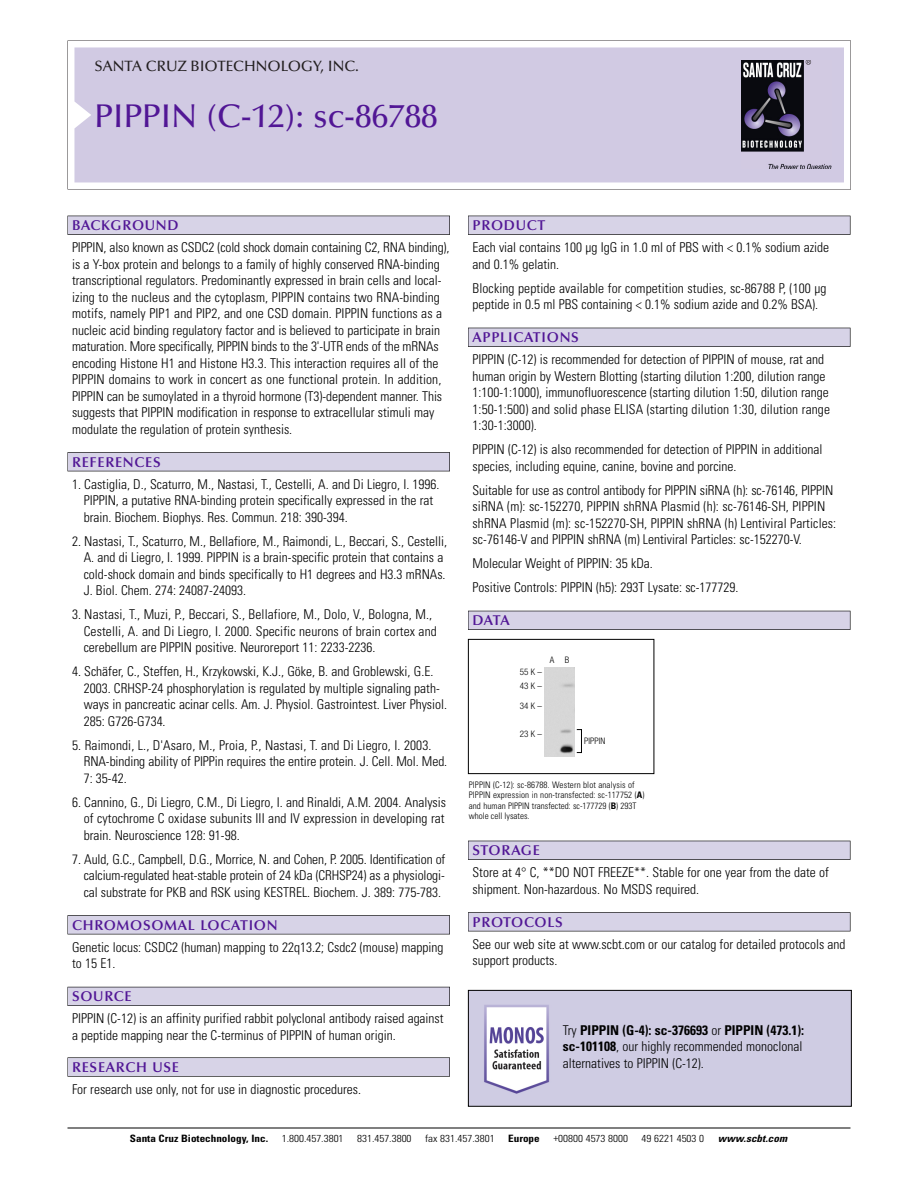
<style>
.page{position:relative;width:918px;height:1188px;background:#fff}
.page>*{position:absolute;margin:0;border:0;box-sizing:border-box;transform-origin:0 0}
.t1{font:500 33px "Optima";color:#511695}
.t2{font:500 15px "Optima";color:#231f20}
.t3{font:600 14.25px "Optima";letter-spacing:.05em;color:#511695}
.t4{font:300 condensed 13.5px/16.5px "Univers";color:#000}
.t5{font:300 condensed 10.2px "Univers";color:#000;scale:1.1 1}
.t6{font:700 condensed 10.2px "Univers";color:#000;scale:1.1 1}
.t7{font:italic 700 condensed 10.2px "Univers";letter-spacing:.005em;color:#000;scale:1.1 1}
.t8{font:300 condensed 9px/10.5px "Univers";letter-spacing:.015em;color:#000}
.t9{font:300 condensed 9px/13.5px "Helvetica Neue";color:#000}
.s1{font-weight:700}
</style>
<div class="page">
<svg style="left:68px;top:40px;width:783px;height:149px"></svg>
<div style="left:74px;top:47px;width:770px;height:135px;background:#d1cae3"></div>
<img style="left:741px;top:60px;width:90px;height:108px">
<div style="left:68px;top:216px;width:382px;height:19px;background:#525155"></div>
<div style="left:68px;top:216px;width:381px;height:18px;background:#d7d3e7"></div>
<div style="left:68px;top:452px;width:382px;height:19px;background:#525155"></div>
<div style="left:68px;top:453px;width:381px;height:18px;background:#d7d3e7"></div>
<div style="left:68px;top:915px;width:382px;height:19px;background:#545357"></div>
<div style="left:68px;top:916px;width:381px;height:18px;background:#d7d3e7"></div>
<div style="left:68px;top:987px;width:382px;height:19px;background:#54535a"></div>
<div style="left:68px;top:987px;width:381px;height:18px;background:#d7d3e7"></div>
<div style="left:68px;top:1057px;width:382px;height:20px;background:#616161"></div>
<div style="left:68px;top:1058px;width:381px;height:18px;background:#d7d3e7"></div>
<div style="left:468px;top:216px;width:382px;height:19px;background:#525155"></div>
<div style="left:468px;top:216px;width:382px;height:18px;background:#d7d3e7"></div>
<div style="left:468px;top:328px;width:382px;height:19px;background:#515055"></div>
<div style="left:468px;top:328px;width:382px;height:18px;background:#d7d3e7"></div>
<div style="left:468px;top:611px;width:382px;height:19px;background:#525158"></div>
<div style="left:468px;top:611px;width:382px;height:18px;background:#d7d3e7"></div>
<div style="left:468px;top:841px;width:382px;height:19px;background:#515055"></div>
<div style="left:468px;top:841px;width:382px;height:18px;background:#d7d3e7"></div>
<div style="left:468px;top:912px;width:382px;height:19px;background:#545357"></div>
<div style="left:468px;top:913px;width:382px;height:18px;background:#d7d3e7"></div>
<hr style="left:68px;top:1128px;width:782px;height:1px;background:#000">
<div style="left:468px;top:639px;width:186px;height:135px;border:1px solid #000"></div>
<img style="left:544px;top:667px;width:30px;height:89px">
<div style="left:577px;top:729px;width:5px;height:24px;border:1px solid #000"></div>
<img style="left:470px;top:992px;width:380px;height:113px">
<div style="left:468px;top:990px;width:384px;height:117px;border:1px solid #000"></div>
<p class="t2" style="left:94px;top:61px;width:266px">SANTA CRUZ BIOTECHNOLOGY, INC.</p>
<h1 class="t1" style="left:94px;top:103px;width:345px">PIPPIN (C-12): sc-86788</h1>
<p class="t3" style="left:72px;top:219px;width:108px">BACKGROUND</p>
<p class="t4" style="left:72px;top:240px;width:379px">PIPPIN, also known as CSDC2 (cold shock domain containing C2, RNA binding), is a Y-box protein and belongs to a family of highly conserved RNA-binding transcriptional regulators. Predominantly expressed in brain cells and local&shy;izing to the nucleus and the cytoplasm, PIPPIN contains two RNA-binding motifs, namely PIP1 and PIP2, and one CSD domain. PIPPIN functions as a nucleic acid binding regulatory factor and is believed to participate in brain maturation. More specifically, PIPPIN binds to the 3'-UTR ends of the mRNAs encoding Histone H1 and Histone H3.3. This interaction requires all of the PIPPIN domains to work in concert as one functional protein. In addition, PIPPIN can be sumoylated in a thyroid hormone (T3)-dependent manner. This suggests that PIPPIN modification in response to extracellular stimuli may modulate the regulation of protein synthesis.</p>
<p class="t3" style="left:72px;top:456px;width:90px">REFERENCES</p>
<p class="t4" style="left:84px;top:477px;width:357px;text-indent:-12px">1. Castiglia, D., Scaturro, M., Nastasi, T., Cestelli, A. and Di Liegro, I. 1996.<br>PIPPIN, a putative RNA-binding protein specifically expressed in the rat brain. Biochem. Biophys. Res. Commun. 218: 390-394.</p>
<p class="t4" style="left:84px;top:534px;width:365px;text-indent:-12px">2. Nastasi, T., Scaturro, M., Bellafiore, M., Raimondi, L., Beccari, S., Cestelli, A. and di Liegro, I. 1999. PIPPIN is a brain-specific protein that contains a cold-shock domain and binds specifically to H1 degrees and H3.3 mRNAs.<br>J. Biol. Chem. 274: 24087-24093.</p>
<p class="t4" style="left:84px;top:607px;width:355px;text-indent:-12px">3. Nastasi, T., Muzi, P., Beccari, S., Bellafiore, M., Dolo, V., Bologna, M.,<br>Cestelli, A. and Di Liegro, I. 2000. Specific neurons of brain cortex and cerebellum are PIPPIN positive. Neuroreport 11: 2233-2236.</p>
<p class="t4" style="left:84px;top:664px;width:365px;text-indent:-12px">4. Schäfer, C., Steffen, H., Krzykowski, K.J., Göke, B. and Groblewski, G.E.<br>2003. CRHSP-24 phosphorylation is regulated by multiple signaling path&shy;ways in pancreatic acinar cells. Am. J. Physiol. Gastrointest. Liver Physiol.<br>285: G726-G734.</p>
<p class="t4" style="left:84px;top:738px;width:365px;text-indent:-12px">5. Raimondi, L., D'Asaro, M., Proia, P., Nastasi, T. and Di Liegro, I. 2003.<br>RNA-binding ability of PIPPin requires the entire protein. J. Cell. Mol. Med.<br>7: 35-42.</p>
<p class="t4" style="left:84px;top:795px;width:364px;text-align:justify;text-indent:-12px">6. Cannino, G., Di Liegro, C.M., Di Liegro, I. and Rinaldi, A.M. 2004. Analysis of cytochrome C oxidase subunits III and IV expression in developing rat brain. Neuroscience 128: 91-98.</p>
<p class="t4" style="left:84px;top:852px;width:363px;text-align:justify;text-indent:-12px">7. Auld, G.C., Campbell, D.G., Morrice, N. and Cohen, P. 2005. Identification of calcium-regulated heat-stable protein of 24 kDa (CRHSP24) as a physiologi&shy;cal substrate for PKB and RSK using KESTREL. Biochem. J. 389: 775-783.</p>
<p class="t3" style="left:72px;top:919px;width:207px">CHROMOSOMAL LOCATION</p>
<p class="t4" style="left:72px;top:940px;width:373px">Genetic locus: CSDC2 (human) mapping to 22q13.2; Csdc2 (mouse) mapping to 15 E1.</p>
<p class="t3" style="left:72px;top:991px;width:61px">SOURCE</p>
<p class="t4" style="left:72px;top:1011px;width:373px">PIPPIN (C-12) is an affinity purified rabbit polyclonal antibody raised against a peptide mapping near the C-terminus of PIPPIN of human origin.</p>
<p class="t3" style="left:72px;top:1061px;width:109px">RESEARCH USE</p>
<p class="t4" style="left:72px;top:1082px;width:290px">For research use only, not for use in diagnostic procedures.</p>
<p class="t3" style="left:473px;top:219px;width:74px">PRODUCT</p>
<p class="t4" style="left:473px;top:240px;width:358px">Each vial contains 100 µg IgG in 1.0 ml of PBS with &lt; 0.1% sodium azide and 0.1% gelatin.</p>
<p class="t4" style="left:473px;top:281px;width:356px">Blocking peptide available for competition studies, sc-86788 P, (100 µg peptide in 0.5 ml PBS containing &lt; 0.1% sodium azide and 0.2% BSA).</p>
<p class="t3" style="left:473px;top:332px;width:108px">APPLICATIONS</p>
<p class="t4" style="left:473px;top:352px;width:359px">PIPPIN (C-12) is recommended for detection of PIPPIN of mouse, rat and human origin by Western Blotting (starting dilution 1:200, dilution range 1:100-1:1000), immunofluorescence (starting dilution 1:50, dilution range 1:50-1:500) and solid phase ELISA (starting dilution 1:30, dilution range 1:30-1:3000).</p>
<p class="t4" style="left:473px;top:442px;width:351px">PIPPIN (C-12) is also recommended for detection of PIPPIN in additional species, including equine, canine, bovine and porcine.</p>
<p class="t4" style="left:473px;top:483px;width:365px">Suitable for use as control antibody for PIPPIN siRNA (h): sc-76146, PIPPIN siRNA (m): sc-152270, PIPPIN shRNA Plasmid (h): sc-76146-SH, PIPPIN shRNA Plasmid (m): sc-152270-SH, PIPPIN shRNA (h) Lentiviral Particles: sc-76146-V and PIPPIN shRNA (m) Lentiviral Particles: sc-152270-V.</p>
<p class="t4" style="left:473px;top:553px;width:268px;line-height:24px">Molecular Weight of PIPPIN: 35 kDa.<br>Positive Controls: PIPPIN (h5): 293T Lysate: sc-177729.</p>
<p class="t3" style="left:473px;top:615px;width:39px">DATA</p>
<p class="t9" style="left:550px;top:654px;width:21px">A B</p>
<p class="t9" style="left:520px;top:666px;width:24px">55K–<br>43K–</p>
<p class="t9" style="left:520px;top:699px;width:24px">34K–</p>
<p class="t9" style="left:520px;top:728px;width:24px">23K–</p>
<p class="t9" style="left:584px;top:735px;width:23px">PIPPIN</p>
<p class="t8" style="left:469px;top:780px;width:177px">PIPPIN (C-12): sc-86788. Western blot analysis of PIPPIN expression in non-transfected: sc-117752 (<span class="s1">A</span>) and human PIPPIN transfected: sc-177729 (<span class="s1">B</span>) 293T whole cell lysates.</p>
<p class="t3" style="left:473px;top:845px;width:69px">STORAGE</p>
<p class="t4" style="left:473px;top:865px;width:358px">Store at 4° C, **DO NOT FREEZE**. Stable for one year from the date of shipment. Non-hazardous. No MSDS required.</p>
<p class="t3" style="left:473px;top:916px;width:92px">PROTOCOLS</p>
<p class="t4" style="left:473px;top:937px;width:375px">See our web site at www.scbt.com or our catalog for detailed protocols and support products.</p>
<p class="t4" style="left:563px;top:1023px;width:243px">Try <span class="s1">PIPPIN (G-4): sc-376693</span> or <span class="s1">PIPPIN (473.1): sc-101108</span>, our highly recommended monoclonal alternatives to PIPPIN (C-12).</p>
<p class="t6" style="left:130px;top:1135px;width:127px">Santa Cruz Biotechnology, Inc.</p>
<p class="t5" style="left:282px;top:1135px;width:58px">1.800.457.3801</p>
<p class="t5" style="left:357px;top:1135px;width:51px">831.457.3800</p>
<p class="t5" style="left:425px;top:1135px;width:65px">fax 831.457.3801</p>
<p class="t6" style="left:508px;top:1135px;width:30px">Europe</p>
<p class="t5" style="left:553px;top:1135px;width:69px">+00800 4573 8000</p>
<p class="t5" style="left:642px;top:1135px;width:58px">49 6221 4503 0</p>
<p class="t7" style="left:718px;top:1135px;width:64px">www.scbt.com</p>
</div>
